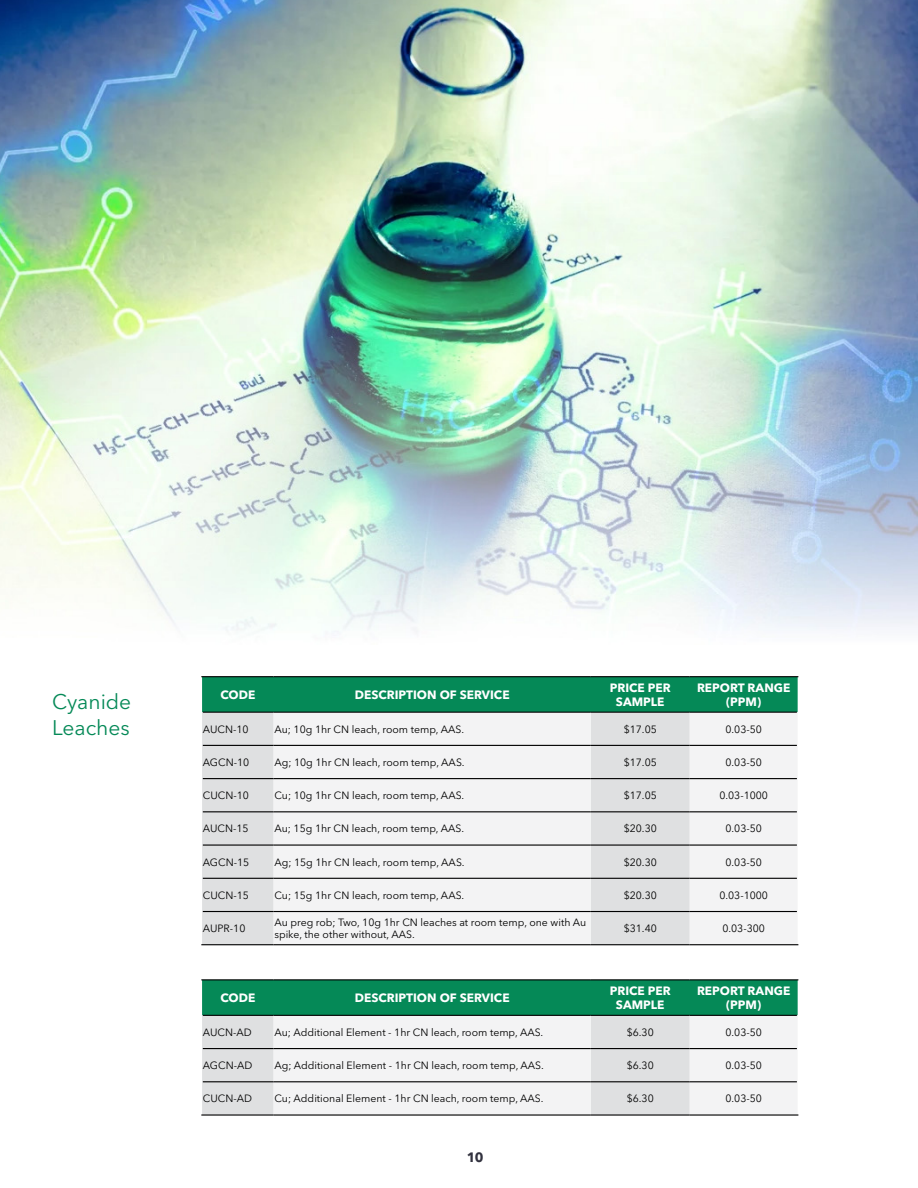
<style>
.page{position:relative;width:918px;height:1188px;background:#fff}
.page>*{position:absolute;margin:0;border:0;box-sizing:border-box;transform-origin:0 0}
.t1{font:21px/25.2px "Avenir Next LT Pro";color:#058957}
.t2{font:700 13.5px "Avenir Next LT Pro";color:#32323f}
.pagina{font:700 12px/14.4px "Avenir Next LT Pro";color:#fff;text-align:center}
.pagina-2{font:10.5px/12.6px "Avenir Next LT Pro";color:#000}
</style>
<div class="page">
<div style="left:202px;top:980px;width:596px;height:35px;background:#058957"></div>
<div style="left:202px;top:1015px;width:72px;height:99px;background:#dfe0e1"></div>
<svg style="left:274px;top:1015px;width:524px;height:99px;fill:#f3f3f4"></svg>
<hr style="left:201px;top:979px;width:73px;height:1px;background:#000">
<hr style="left:274px;top:979px;width:317px;height:1px;background:#000">
<hr style="left:591px;top:979px;width:99px;height:1px;background:#000">
<hr style="left:690px;top:979px;width:108px;height:1px;background:#000">
<hr style="left:203px;top:1015px;width:71px;height:1px;background:#000">
<hr style="left:274px;top:1015px;width:317px;height:1px;background:#000">
<hr style="left:591px;top:1015px;width:99px;height:1px;background:#000">
<hr style="left:690px;top:1015px;width:107px;height:1px;background:#000">
<hr style="left:203px;top:1048px;width:71px;height:1px;background:#000">
<hr style="left:274px;top:1048px;width:317px;height:1px;background:#000">
<hr style="left:591px;top:1048px;width:99px;height:1px;background:#000">
<hr style="left:690px;top:1048px;width:107px;height:1px;background:#000">
<hr style="left:203px;top:1081px;width:71px;height:1px;background:#000">
<hr style="left:274px;top:1081px;width:317px;height:1px;background:#000">
<hr style="left:591px;top:1081px;width:99px;height:1px;background:#000">
<hr style="left:690px;top:1081px;width:107px;height:1px;background:#000">
<hr style="left:201px;top:1114px;width:73px;height:2px;background:#000">
<hr style="left:274px;top:1114px;width:317px;height:2px;background:#000">
<hr style="left:591px;top:1114px;width:99px;height:2px;background:#000">
<hr style="left:690px;top:1114px;width:108px;height:2px;background:#000">
<div style="left:202px;top:677px;width:596px;height:35px;background:#058957"></div>
<div style="left:202px;top:712px;width:72px;height:232px;background:#dfe0e1"></div>
<svg style="left:274px;top:712px;width:524px;height:232px;fill:#f3f3f4"></svg>
<hr style="left:201px;top:676px;width:73px;height:1px;background:#000">
<hr style="left:274px;top:676px;width:317px;height:1px;background:#000">
<hr style="left:591px;top:676px;width:99px;height:1px;background:#000">
<hr style="left:690px;top:676px;width:108px;height:1px;background:#000">
<hr style="left:203px;top:712px;width:71px;height:1px;background:#000">
<hr style="left:274px;top:712px;width:317px;height:1px;background:#000">
<hr style="left:591px;top:712px;width:99px;height:1px;background:#000">
<hr style="left:690px;top:712px;width:107px;height:1px;background:#000">
<hr style="left:203px;top:745px;width:71px;height:1px;background:#000">
<hr style="left:274px;top:745px;width:317px;height:1px;background:#000">
<hr style="left:591px;top:745px;width:99px;height:1px;background:#000">
<hr style="left:690px;top:745px;width:107px;height:1px;background:#000">
<hr style="left:203px;top:778px;width:71px;height:1px;background:#000">
<hr style="left:274px;top:778px;width:317px;height:1px;background:#000">
<hr style="left:591px;top:778px;width:99px;height:1px;background:#000">
<hr style="left:690px;top:778px;width:107px;height:1px;background:#000">
<hr style="left:203px;top:811px;width:71px;height:1px;background:#000">
<hr style="left:274px;top:811px;width:317px;height:1px;background:#000">
<hr style="left:591px;top:811px;width:99px;height:1px;background:#000">
<hr style="left:690px;top:811px;width:107px;height:1px;background:#000">
<hr style="left:203px;top:845px;width:71px;height:1px;background:#000">
<hr style="left:274px;top:845px;width:317px;height:1px;background:#000">
<hr style="left:591px;top:845px;width:99px;height:1px;background:#000">
<hr style="left:690px;top:845px;width:107px;height:1px;background:#000">
<hr style="left:203px;top:878px;width:71px;height:1px;background:#000">
<hr style="left:274px;top:878px;width:317px;height:1px;background:#000">
<hr style="left:591px;top:878px;width:99px;height:1px;background:#000">
<hr style="left:690px;top:878px;width:107px;height:1px;background:#000">
<hr style="left:203px;top:911px;width:71px;height:1px;background:#000">
<hr style="left:274px;top:911px;width:317px;height:1px;background:#000">
<hr style="left:591px;top:911px;width:99px;height:1px;background:#000">
<hr style="left:690px;top:911px;width:107px;height:1px;background:#000">
<hr style="left:201px;top:944px;width:73px;height:1px;background:#000">
<hr style="left:274px;top:944px;width:317px;height:1px;background:#000">
<hr style="left:591px;top:944px;width:99px;height:1px;background:#000">
<hr style="left:690px;top:944px;width:108px;height:1px;background:#000">
<img style="left:0;top:0;width:918px;height:632px">
<p class="t1" style="left:52px;top:689px;width:81px">Cyanide<br>Leaches</p>
<p class="pagina" style="left:220px;top:687px;width:36px">CODE</p>
<p class="pagina" style="left:355px;top:687px;width:156px">DESCRIPTION OF SERVICE</p>
<p class="pagina" style="left:610px;top:680px;width:63px">PRICE PER<br>SAMPLE</p>
<p class="pagina" style="left:697px;top:680px;width:95px">REPORT RANGE (PPM)</p>
<p class="pagina-2" style="left:203px;top:723px;width:47px">AUCN-10</p>
<p class="pagina-2" style="left:274px;top:723px;width:191px">Au; 10g 1hr CN leach, room temp, AAS.</p>
<p class="pagina-2" style="left:624px;top:723px;width:35px">$17.05</p>
<p class="pagina-2" style="left:725px;top:723px;width:38px">0.03-50</p>
<p class="pagina-2" style="left:203px;top:756px;width:48px">AGCN-10</p>
<p class="pagina-2" style="left:274px;top:756px;width:192px">Ag; 10g 1hr CN leach, room temp, AAS.</p>
<p class="pagina-2" style="left:624px;top:756px;width:35px">$17.05</p>
<p class="pagina-2" style="left:725px;top:756px;width:38px">0.03-50</p>
<p class="pagina-2" style="left:203px;top:789px;width:48px">CUCN-10</p>
<p class="pagina-2" style="left:274px;top:789px;width:191px">Cu; 10g 1hr CN leach, room temp, AAS.</p>
<p class="pagina-2" style="left:624px;top:789px;width:35px">$17.05</p>
<p class="pagina-2" style="left:719px;top:789px;width:50px">0.03-1000</p>
<p class="pagina-2" style="left:203px;top:822px;width:47px">AUCN-15</p>
<p class="pagina-2" style="left:274px;top:822px;width:191px">Au; 15g 1hr CN leach, room temp, AAS.</p>
<p class="pagina-2" style="left:624px;top:822px;width:35px">$20.30</p>
<p class="pagina-2" style="left:725px;top:822px;width:38px">0.03-50</p>
<p class="pagina-2" style="left:203px;top:856px;width:48px">AGCN-15</p>
<p class="pagina-2" style="left:274px;top:856px;width:192px">Ag; 15g 1hr CN leach, room temp, AAS.</p>
<p class="pagina-2" style="left:624px;top:856px;width:35px">$20.30</p>
<p class="pagina-2" style="left:725px;top:856px;width:38px">0.03-50</p>
<p class="pagina-2" style="left:203px;top:889px;width:48px">CUCN-15</p>
<p class="pagina-2" style="left:274px;top:889px;width:191px">Cu; 15g 1hr CN leach, room temp, AAS.</p>
<p class="pagina-2" style="left:624px;top:889px;width:35px">$20.30</p>
<p class="pagina-2" style="left:719px;top:889px;width:50px">0.03-1000</p>
<p class="pagina-2" style="left:203px;top:922px;width:44px">AUPR-10</p>
<p class="pagina-2" style="left:274px;top:916px;width:313px">Au preg rob; Two, 10g 1hr CN leaches at room temp, one with Au spike, the other without, AAS.</p>
<p class="pagina-2" style="left:624px;top:922px;width:35px">$31.40</p>
<p class="pagina-2" style="left:722px;top:922px;width:44px">0.03-300</p>
<p class="pagina" style="left:220px;top:991px;width:36px">CODE</p>
<p class="pagina" style="left:355px;top:991px;width:156px">DESCRIPTION OF SERVICE</p>
<p class="pagina" style="left:610px;top:983px;width:63px">PRICE PER<br>SAMPLE</p>
<p class="pagina" style="left:697px;top:983px;width:95px">REPORT RANGE (PPM)</p>
<p class="pagina-2" style="left:203px;top:1026px;width:50px">AUCN-AD</p>
<p class="pagina-2" style="left:274px;top:1026px;width:271px">Au; Additional Element - 1hr CN leach, room temp, AAS.</p>
<p class="pagina-2" style="left:627px;top:1026px;width:29px">$6.30</p>
<p class="pagina-2" style="left:725px;top:1026px;width:38px">0.03-50</p>
<p class="pagina-2" style="left:203px;top:1059px;width:51px">AGCN-AD</p>
<p class="pagina-2" style="left:274px;top:1059px;width:271px">Ag; Additional Element - 1hr CN leach, room temp, AAS.</p>
<p class="pagina-2" style="left:627px;top:1059px;width:29px">$6.30</p>
<p class="pagina-2" style="left:725px;top:1059px;width:38px">0.03-50</p>
<p class="pagina-2" style="left:203px;top:1092px;width:51px">CUCN-AD</p>
<p class="pagina-2" style="left:274px;top:1092px;width:271px">Cu; Additional Element - 1hr CN leach, room temp, AAS.</p>
<p class="pagina-2" style="left:627px;top:1092px;width:29px">$6.30</p>
<p class="pagina-2" style="left:725px;top:1092px;width:38px">0.03-50</p>
<p class="t2" style="left:467px;top:1149px;width:18px">10</p>
</div>
